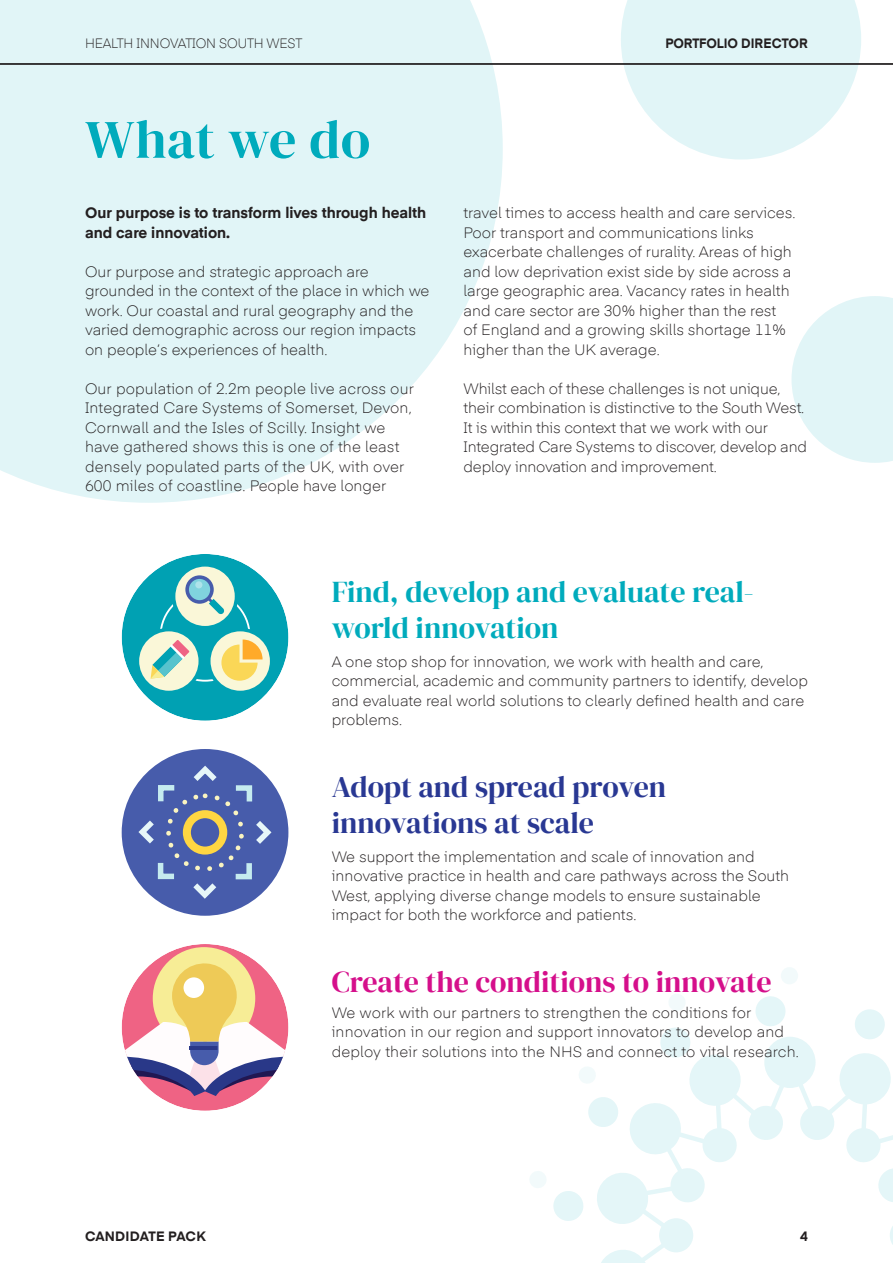
<style>
.page{position:relative;width:893px;height:1263px;background:#fff}
.page>*{position:absolute;margin:0;border:0;box-sizing:border-box;transform-origin:0 0}
.t1{font:54px "DM Serif Display";letter-spacing:.01em;color:#00abbc}
.t2{font:30px/36px "DM Serif Display";color:#00abbc}
.t3{font:30px/36px "DM Serif Display";color:#293893}
.t4{font:30px "DM Serif Display";color:#d50f8b}
.t5{font:300 15px/19.5px "Eina 04";color:#231f20}
.t6{font:700 15px/19.5px "Eina 01";color:#231f20}
.t7{font:300 13.5px "Eina 04";letter-spacing:-.01em;color:#231f20;scale:.95 1}
.t8{font:700 13.5px "Eina 01";letter-spacing:-.005em;color:#231f20;scale:.95 1}
.t9{font:700 13.5px "Eina 01";letter-spacing:-.005em;color:#231f20}
</style>
<div class="page">
<svg style="left:0;top:0;width:503px;height:503px;fill:#e1f5f7"></svg>
<svg style="left:621px;top:0;width:240px;height:160px"></svg>
<svg style="left:791px;top:296px;width:102px;height:167px"></svg>
<hr style="left:0;top:64px;width:893px;height:1px;background:#231f20">
<div style="left:764px;top:1037px;width:52px;height:51px;background:#e4f6f8;border-radius:50%"></div>
<svg style="left:601px;top:1250px;width:50px;height:13px"></svg>
<div style="left:659px;top:1218px;width:34px;height:34px;background:#e4f6f8;border-radius:50%"></div>
<svg style="left:890px;top:1226px;width:3px;height:19px"></svg>
<svg style="left:798px;top:1052px;width:95px;height:150px"></svg>
<div style="left:781px;top:967px;width:17px;height:17px;background:#f2fafb;border-radius:50%"></div>
<svg style="left:530px;top:994px;width:256px;height:232px"></svg>
<svg style="left:855px;top:1009px;width:30px;height:30px"></svg>
<svg style="left:121px;top:749px;width:168px;height:167px"></svg>
<svg style="left:121px;top:554px;width:168px;height:167px"></svg>
<svg style="left:121px;top:944px;width:168px;height:167px"></svg>
<p class="t7" style="left:85px;top:33px;width:230px">HEALTH INNOVATION SOUTH WEST</p>
<p class="t8" style="left:665px;top:33px;width:151px">PORTFOLIO DIRECTOR</p>
<h1 class="t1" style="left:85px;top:108px;width:287px">What we do</h1>
<p class="t6" style="left:85px;top:202px;width:343px">Our purpose is to transform lives through health and care innovation.</p>
<p class="t5" style="left:85px;top:260px;width:346px">Our purpose and strategic approach are grounded in the context of the place in which we work. Our coastal and rural geography and the varied demographic across our region impacts on people’s experiences of health.</p>
<p class="t5" style="left:85px;top:377px;width:330px">Our population of 2.2m people live across our Integrated Care Systems of Somerset, Devon, Cornwall and the Isles of Scilly. Insight we have gathered shows this is one of the least densely populated parts of the UK, with over 600 miles of coastline. People have longer</p>
<p class="t5" style="left:463px;top:202px;width:333px">travel times to access health and care services.<br>Poor transport and communications links exacerbate challenges of rurality. Areas of high and low deprivation exist side by side across a large geographic area. Vacancy rates in health and care sector are 30% higher than the rest<br>of England and a growing skills shortage 11% higher than the UK average.</p>
<p class="t5" style="left:463px;top:377px;width:345px">Whilst each of these challenges is not unique, their combination is distinctive to the South West.<br>It is within this context that we work with our Integrated Care Systems to discover, develop and deploy innovation and improvement.</p>
<h2 class="t2" style="left:332px;top:574px;width:424px">Find, develop and evaluate real&shy;world innovation</h2>
<p class="t5" style="left:332px;top:650px;width:478px">A one stop shop for innovation, we work with health and care, commercial, academic and community partners to identify, develop and evaluate real world solutions to clearly defined health and care problems.</p>
<h2 class="t3" style="left:332px;top:769px;width:336px">Adopt and spread proven innovations at scale</h2>
<p class="t5" style="left:332px;top:845px;width:459px">We support the implementation and scale of innovation and innovative practice in health and care pathways across the South West, applying diverse change models to ensure sustainable impact for both the workforce and patients.</p>
<h2 class="t4" style="left:332px;top:965px;width:442px">Create the conditions to innovate</h2>
<p class="t5" style="left:332px;top:1001px;width:469px">We work with our partners to strengthen the conditions for innovation in our region and support innovators to develop and deploy their solutions into the NHS and connect to vital research.</p>
<p class="t9" style="left:85px;top:1226px;width:122px">CANDIDATE PACK</p>
<p class="t9" style="left:800px;top:1226px;width:9px">4</p>
</div>
